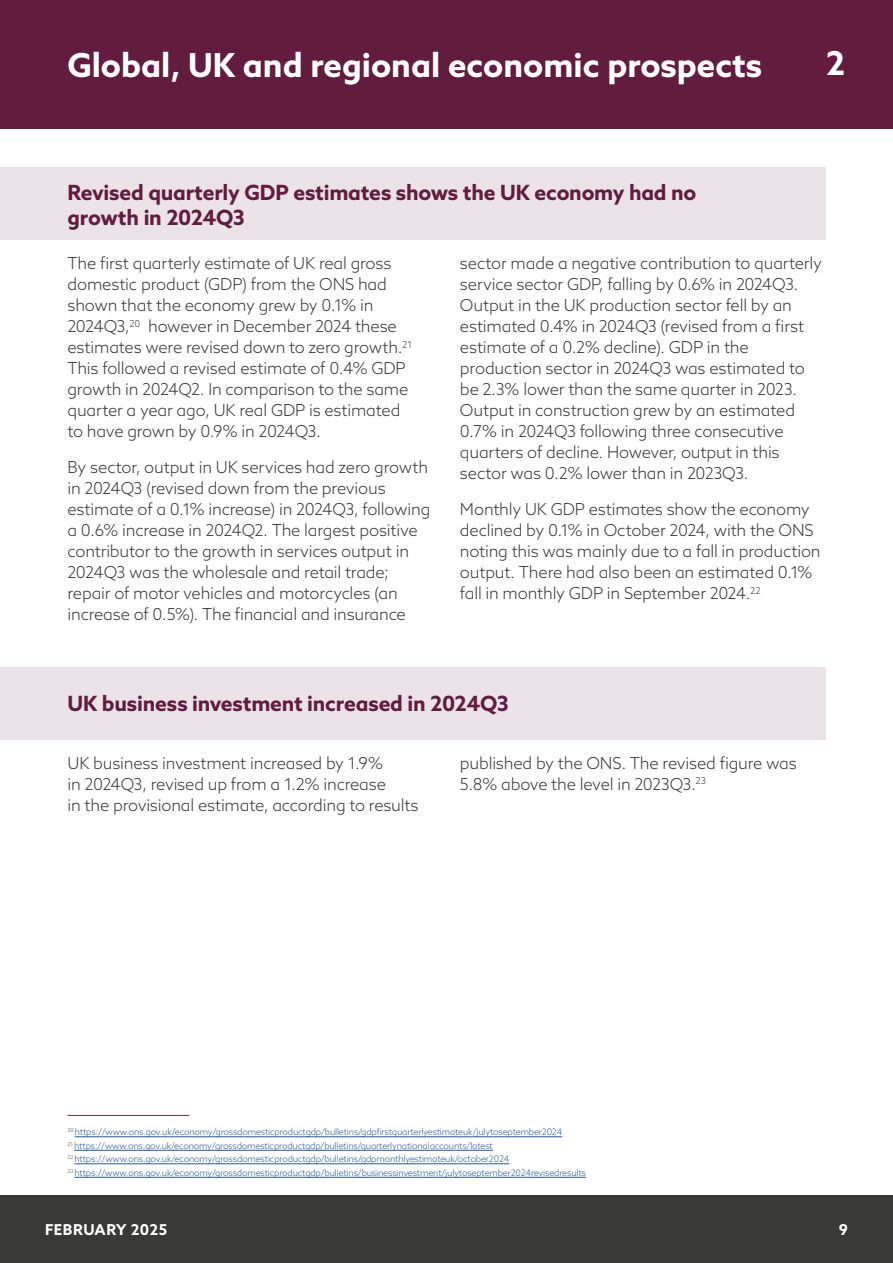
<style>
.page{position:relative;width:893px;height:1263px;background:#fff}
.page>*{position:absolute;margin:0;border:0;box-sizing:border-box;transform-origin:0 0}
.Chapter_Title{font:700 33px "Azo Sans";color:#fff}
.Sub-heading{font:700 21px/25.5px "Azo Sans";letter-spacing:-.01em;color:#621c40}
.Body_Text_Two_Col{font:300 16.5px/21px "Azo Sans";letter-spacing:-.015em;color:#393938}
.t1{font:700 15px "Azo Sans";letter-spacing:.03em;color:#fff}
.Small_Copy{font:300 9px "Azo Sans";letter-spacing:-.02em;color:#275b9b}
</style>
<div class="page">
<div style="left:0;top:1195px;width:893px;height:68px;background:#393938"></div>
<div style="left:0;top:0;width:893px;height:129px;background:#621c40"></div>
<div style="left:0;top:168px;width:825px;height:72px;background:#ebe3e7"></div>
<div style="left:0;top:667px;width:825px;height:73px;background:#ebe3e7"></div>
<hr style="left:68px;top:1115px;width:121px;height:1px;background:#682d44">
<hr style="left:75px;top:1136px;width:487px;height:1px;background:#275b9b">
<hr style="left:74px;top:1150px;width:419px;height:1px;background:#275b9b">
<hr style="left:74px;top:1163px;width:435px;height:1px;background:#275b9b">
<hr style="left:74px;top:1177px;width:512px;height:1px;background:#275b9b">
<h2 class="Chapter_Title" style="left:68px;top:43px;width:696px">Global, UK and regional economic prospects</h2>
<h2 class="Chapter_Title" style="left:826px;top:41px;width:21px">2</h2>
<h3 class="Sub-heading" style="left:68px;top:179px;width:630px">Revised quarterly GDP estimates shows the UK economy had no growth in 2024Q3</h3>
<p class="Body_Text_Two_Col" style="left:67px;top:253px;width:346px">The first quarterly estimate of UK real gross domestic product (GDP) from the ONS had shown that the economy grew by 0.1% in 2024Q3,<sup>20</sup> however in December 2024 these estimates were revised down to zero growth.<sup>21<br></sup>This followed a revised estimate of 0.4% GDP growth in 2024Q2. In comparison to the same quarter a year ago, UK real GDP is estimated to have grown by 0.9% in 2024Q3.</p>
<p class="Body_Text_Two_Col" style="left:67px;top:457px;width:364px">By sector, output in UK services had zero growth in 2024Q3 (revised down from the previous estimate of a 0.1% increase) in 2024Q3, following a 0.6% increase in 2024Q2. The largest positive contributor to the growth in services output in 2024Q3 was the wholesale and retail trade; repair of motor vehicles and motorcycles (an increase of 0.5%). The financial and insurance</p>
<p class="Body_Text_Two_Col" style="left:460px;top:253px;width:364px">sector made a negative contribution to quarterly service sector GDP, falling by 0.6% in 2024Q3.<br>Output in the UK production sector fell by an estimated 0.4% in 2024Q3 (revised from a first estimate of a 0.2% decline). GDP in the production sector in 2024Q3 was estimated to be 2.3% lower than the same quarter in 2023.<br>Output in construction grew by an estimated 0.7% in 2024Q3 following three consecutive quarters of decline. However, output in this sector was 0.2% lower than in 2023Q3.</p>
<p class="Body_Text_Two_Col" style="left:460px;top:499px;width:362px">Monthly UK GDP estimates show the economy declined by 0.1% in October 2024, with the ONS noting this was mainly due to a fall in production output. There had also been an estimated 0.1% fall in monthly GDP in September 2024.<sup>22</sup></p>
<h3 class="Sub-heading" style="left:68px;top:690px;width:443px">UK business investment increased in 2024Q3</h3>
<p class="Body_Text_Two_Col" style="left:68px;top:752px;width:353px">UK business investment increased by 1.9%<br>in 2024Q3, revised up from a 1.2% increase<br>in the provisional estimate, according to results</p>
<p class="Body_Text_Two_Col" style="left:460px;top:752px;width:338px">published by the ONS. The revised figure was<br>5.8% above the level in 2023Q3.<sup>23</sup></p>
<p class="Small_Copy" style="left:68px;top:1126px;width:496px"><sup>20</sup> https://www.ons.gov.uk/economy/grossdomesticproductgdp/bulletins/gdpfirstquarterlyestimateuk/julytoseptember2024</p>
<p class="Small_Copy" style="left:68px;top:1140px;width:427px"><sup>21</sup> https://www.ons.gov.uk/economy/grossdomesticproductgdp/bulletins/quarterlynationalaccounts/latest</p>
<p class="Small_Copy" style="left:68px;top:1153px;width:443px"><sup>22</sup> https://www.ons.gov.uk/economy/grossdomesticproductgdp/bulletins/gdpmonthlyestimateuk/october2024</p>
<p class="Small_Copy" style="left:68px;top:1167px;width:520px"><sup>23</sup> https://www.ons.gov.uk/economy/grossdomesticproductgdp/bulletins/businessinvestment/julytoseptember2024revisedresults</p>
<p class="t1" style="left:45px;top:1219px;width:124px">FEBRUARY 2025</p>
<p class="t1" style="left:839px;top:1219px;width:11px">9</p>
</div>
